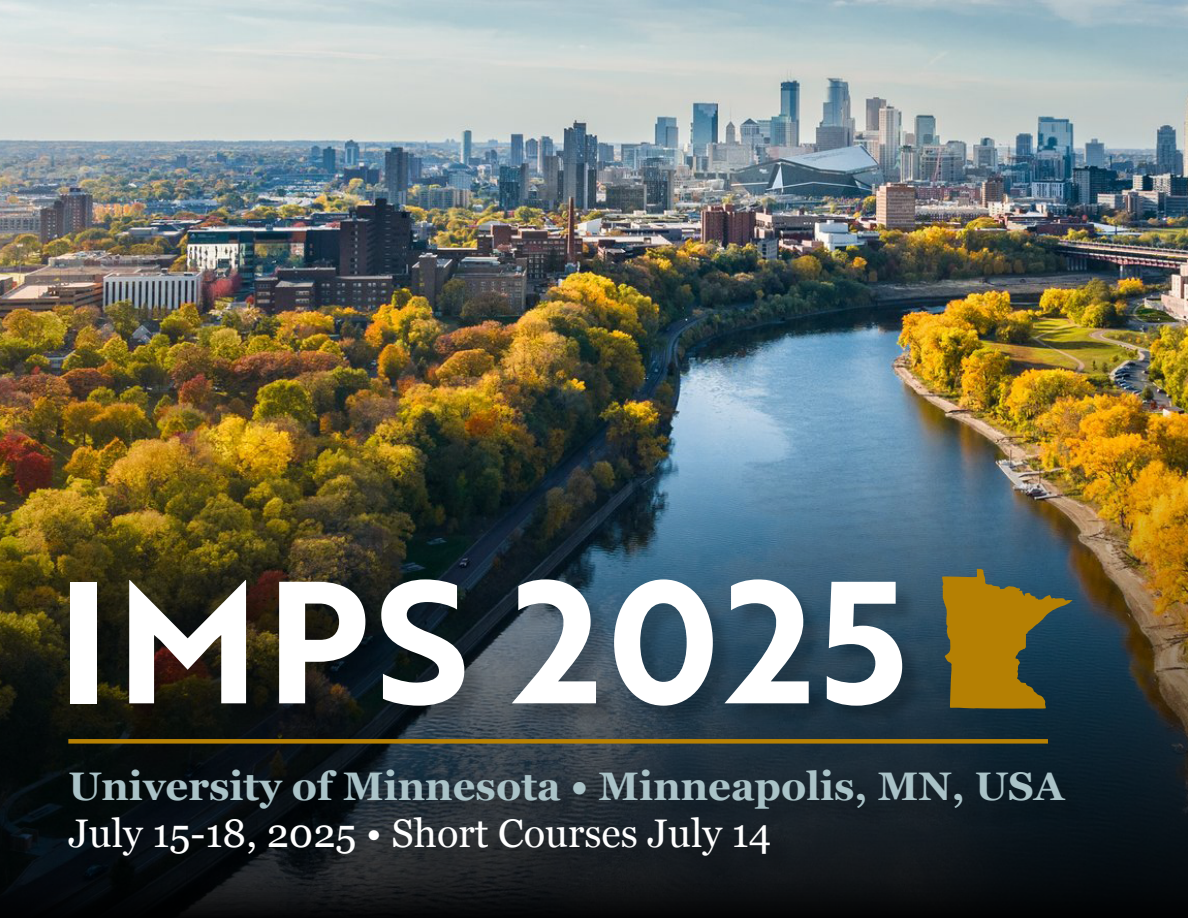
<style>
.page{position:relative;width:1188px;height:918px;background:#fff}
.page>*{position:absolute;margin:0;border:0;box-sizing:border-box;transform-origin:0 0}
.t1{font:168.75px "Brother 1816 Bold";letter-spacing:.04em;color:#fff}
.t2{font:700 39.75px "Georgia";color:#aac3c8}
.t3{font:39.75px "Georgia";color:#fff}
</style>
<div class="page">
<img style="left:0;top:0;width:1188px;height:460px">
<img style="left:0;top:460px;width:1188px;height:458px">
<div style="left:73px;top:582px;width:851px;height:145px;background:#000;opacity:.2"></div>
<svg style="left:942px;top:569px;width:130px;height:140px;background:#776626"></svg>
<div style="left:68px;top:739px;width:980px;height:5px;background:#b68002"></div>
<div style="left:72px;top:771px;width:1014px;height:106px;background:#000;opacity:.2"></div>
<h1 class="t1" style="left:57px;top:514px;width:851px">IMPS 2025</h1>
<p class="t2" style="left:68px;top:756px;width:997px">University of Minnesota • Minneapolis, MN, USA</p>
<p class="t3" style="left:68px;top:805px;width:705px">July 15-18, 2025 • Short Courses July 14</p>
</div>
